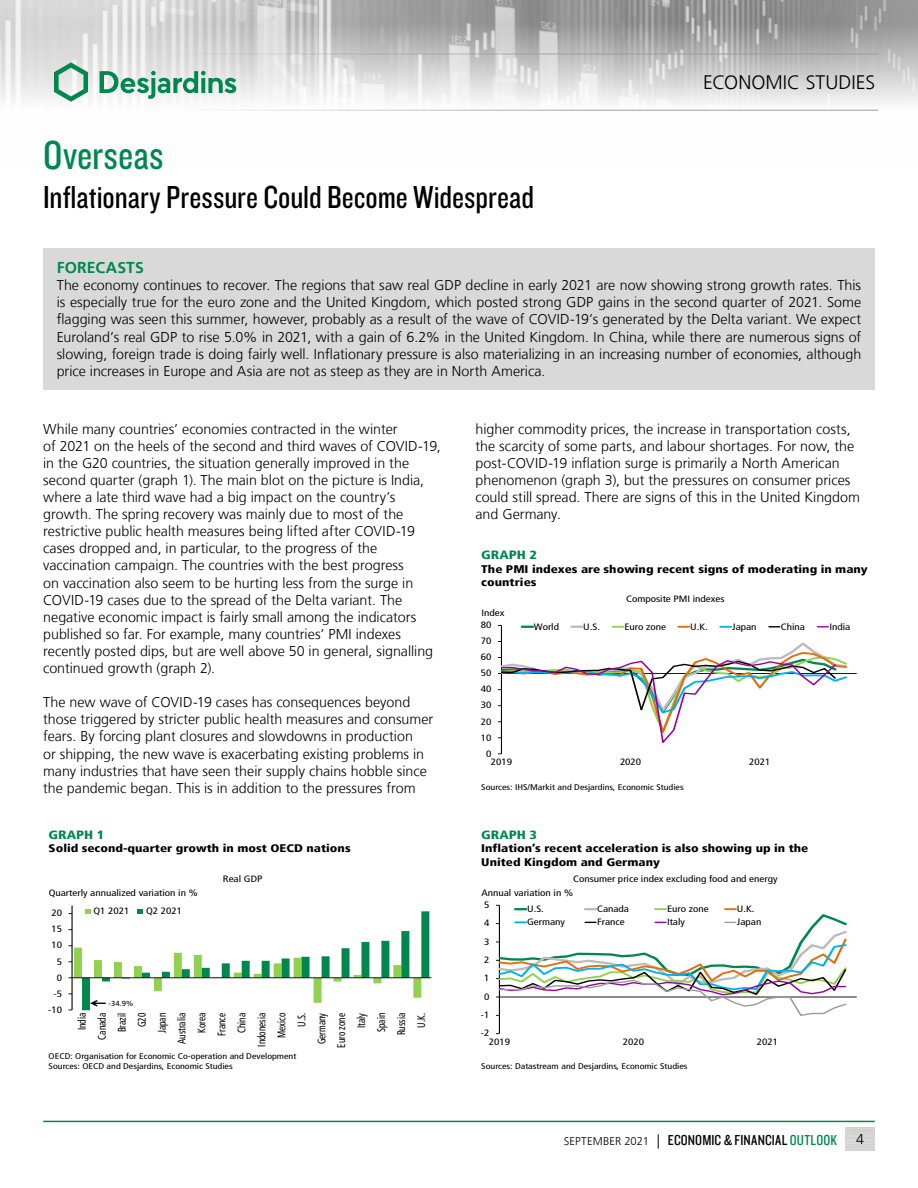
<style>
.page{position:relative;width:918px;height:1188px;background:#fff}
.page>*{position:absolute;margin:0;border:0;box-sizing:border-box;transform-origin:0 0}
.t1{font:42px "Knockout 29 Junior Ltweight";color:#00874e}
.t2{font:33px "Knockout 29 Junior Ltweight";color:#000}
.t3{font:300 19.5px "Frutiger LT";letter-spacing:.005em;color:#000}
.t4{font:700 15.75px "Frutiger LT";letter-spacing:.01em;color:#00874e}
.t5{font:15px "Knockout 29 Junior Ltweight";letter-spacing:.01em;color:#000}
.t6{font:300 14.25px/17.1px "Frutiger LT";color:#000}
.t7{font:900 condensed 12px "Frutiger LT";color:#00874e;scale:1.2 1}
.t8{font:900 condensed 11.1px/13.2px "Frutiger LT";color:#000;scale:1.2 1}
.t9{font:condensed 11.1px/20px "Frutiger LT";color:#000;text-align:right;scale:.83 1}
.t10{font:condensed 9.3px "Frutiger LT";color:#000;scale:1.2 1}
.t11{font:condensed 9.15px "Frutiger LT";color:#000;scale:1.2 1}
.t12{font:condensed 8.25px/9.9px "Frutiger LT";color:#000;scale:1.2 1}
.t13{font:condensed 7.35px "Frutiger LT";color:#000;scale:1.2 1}
.s1{font-family:"Frutiger LT";font-weight:300;font-size:11.25px}
.s2{font-family:"Frutiger LT";font-weight:300;font-size:14.25px}
.s3{color:#00874e}
</style>
<div class="page">
<img style="left:0;top:0;width:918px;height:110px">
<hr style="left:0;top:54px;width:878px;height:1px;background:#9d9d9c">
<hr style="left:0;top:110px;width:878px;height:1px;background:#9d9d9c">
<svg style="left:54px;top:62px;width:34px;height:40px"></svg>
<svg style="left:100px;top:71px;width:136px;height:28px"></svg>
<hr style="left:43px;top:1121px;width:832px;height:1px;background:#00874e">
<div style="left:43px;top:248px;width:832px;height:141px;background:#d9d9d9"></div>
<hr style="left:72px;top:906px;width:1px;height:104px;background:#000">
<hr style="left:72px;top:977px;width:359px;height:1px;background:#000">
<svg style="left:69px;top:909px;width:360px;height:102px"></svg>
<hr style="left:501px;top:625px;width:1px;height:129px;background:#000">
<hr style="left:501px;top:673px;width:356px;height:1px;background:#000">
<svg style="left:498px;top:640px;width:351px;height:106px"></svg>
<svg style="left:522px;top:626px;width:11px;height:2px"></svg>
<svg style="left:572px;top:626px;width:10px;height:2px"></svg>
<svg style="left:613px;top:626px;width:10px;height:2px"></svg>
<svg style="left:678px;top:626px;width:11px;height:2px"></svg>
<svg style="left:720px;top:626px;width:11px;height:2px"></svg>
<svg style="left:769px;top:626px;width:11px;height:2px"></svg>
<svg style="left:818px;top:626px;width:10px;height:2px"></svg>
<hr style="left:499px;top:905px;width:1px;height:129px;background:#000">
<hr style="left:499px;top:997px;width:358px;height:1px;background:#000">
<svg style="left:496px;top:905px;width:353px;height:112px"></svg>
<h1 class="t1" style="left:43px;top:128px;width:122px">Overseas</h1>
<h2 class="t2" style="left:43px;top:176px;width:492px">Inflationary Pressure Could Become Widespread</h2>
<h3 class="t3" style="left:703px;top:72px;width:174px">ECONOMIC STUDIES</h3>
<p class="t4" style="left:57px;top:258px;width:89px">FORECASTS</p>
<p class="t6" style="left:57px;top:277px;width:806px;text-align:justify">The economy continues to recover. The regions that saw real GDP decline in early 2021 are now showing strong growth rates. This is especially true for the euro zone and the United Kingdom, which posted strong GDP gains in the second quarter of 2021. Some flagging was seen this summer, however, probably as a result of the wave of COVID-19’s generated by the Delta variant. We expect Euroland’s real GDP to rise 5.0% in 2021, with a gain of 6.2% in the United Kingdom. In China, while there are numerous signs of slowing, foreign trade is doing fairly well. Inflationary pressure is also materializing in an increasing number of economies, although price increases in Europe and Asia are not as steep as they are in North America.</p>
<p class="t6" style="left:43px;top:420px;width:399px">While many countries’ economies contracted in the winter<br>of 2021 on the heels of the second and third waves of COVID‑19, in the G20 countries, the situation generally improved in the second quarter (graph 1). The main blot on the picture is India, where a late third wave had a big impact on the country’s growth. The spring recovery was mainly due to most of the restrictive public health measures being lifted after COVID‑19 cases dropped and, in particular, to the progress of the vaccination campaign. The countries with the best progress<br>on vaccination also seem to be hurting less from the surge in COVID‑19 cases due to the spread of the Delta variant. The negative economic impact is fairly small among the indicators published so far. For example, many countries’ PMI indexes recently posted dips, but are well above 50 in general, signalling continued growth (graph 2).</p>
<p class="t6" style="left:43px;top:694px;width:392px">The new wave of COVID‑19 cases has consequences beyond those triggered by stricter public health measures and consumer fears. By forcing plant closures and slowdowns in production<br>or shipping, the new wave is exacerbating existing problems in many industries that have seen their supply chains hobble since the pandemic began. This is in addition to the pressures from</p>
<p class="t6" style="left:476px;top:420px;width:386px">higher commodity prices, the increase in transportation costs, the scarcity of some parts, and labour shortages. For now, the post-COVID‑19 inflation surge is primarily a North American phenomenon (graph 3), but the pressures on consumer prices could still spread. There are signs of this in the United Kingdom and Germany.</p>
<p class="t7" style="left:481px;top:548px;width:48px">GRAPH 2</p>
<p class="t8" style="left:481px;top:562px;width:324px">The PMI indexes are showing recent signs of moderating in many countries</p>
<p class="t11" style="left:481px;top:607px;width:21px">Index</p>
<p class="t10" style="left:481px;top:620px;width:10px">80</p>
<p class="t11" style="left:481px;top:636px;width:10px">70</p>
<p class="t11" style="left:481px;top:652px;width:10px">60</p>
<p class="t10" style="left:481px;top:668px;width:10px">50</p>
<p class="t11" style="left:481px;top:684px;width:10px">40</p>
<p class="t11" style="left:481px;top:700px;width:10px">30</p>
<p class="t10" style="left:481px;top:716px;width:10px">20</p>
<p class="t11" style="left:481px;top:732px;width:10px">10</p>
<p class="t11" style="left:486px;top:748px;width:6px">0</p>
<p class="t11" style="left:626px;top:594px;width:83px">Composite PMI indexes</p>
<p class="t11" style="left:534px;top:621px;width:23px">World</p>
<p class="t11" style="left:583px;top:621px;width:16px">U.S.</p>
<p class="t11" style="left:624px;top:621px;width:36px">Euro zone</p>
<p class="t11" style="left:690px;top:621px;width:16px">U.K.</p>
<p class="t11" style="left:732px;top:621px;width:22px">Japan</p>
<p class="t11" style="left:781px;top:621px;width:22px">China</p>
<p class="t11" style="left:829px;top:621px;width:19px">India</p>
<p class="t10" style="left:491px;top:757px;width:19px">2019</p>
<p class="t10" style="left:620px;top:757px;width:19px">2020</p>
<p class="t10" style="left:749px;top:757px;width:19px">2021</p>
<p class="t12" style="left:481px;top:782px;width:170px">Sources: IHS/Markit and Desjardins, Economic Studies</p>
<p class="t7" style="left:49px;top:828px;width:48px">GRAPH 1</p>
<p class="t8" style="left:49px;top:842px;width:253px">Solid second-quarter growth in most OECD nations</p>
<p class="t7" style="left:481px;top:828px;width:48px">GRAPH 3</p>
<p class="t8" style="left:481px;top:842px;width:274px">Inflation’s recent acceleration is also showing up in the<br>United Kingdom and Germany</p>
<p class="t11" style="left:223px;top:873px;width:34px">Real GDP</p>
<p class="t11" style="left:573px;top:873px;width:172px">Consumer price index excluding food and energy</p>
<p class="t11" style="left:49px;top:887px;width:126px">Quarterly annualized variation in %</p>
<p class="t11" style="left:481px;top:887px;width:78px">Annual variation in %</p>
<p class="t11" style="left:51px;top:908px;width:10px">20</p>
<p class="t11" style="left:51px;top:924px;width:10px">15</p>
<p class="t10" style="left:93px;top:905px;width:32px">Q1 2021</p>
<p class="t10" style="left:146px;top:905px;width:32px">Q2 2021</p>
<p class="t10" style="left:484px;top:899px;width:6px">5</p>
<p class="t11" style="left:484px;top:918px;width:6px">4</p>
<p class="t11" style="left:527px;top:903px;width:16px">U.S.</p>
<p class="t11" style="left:597px;top:903px;width:28px">Canada</p>
<p class="t11" style="left:667px;top:903px;width:36px">Euro zone</p>
<p class="t11" style="left:737px;top:903px;width:16px">U.K.</p>
<p class="t11" style="left:527px;top:917px;width:33px">Germany</p>
<p class="t11" style="left:597px;top:917px;width:25px">France</p>
<p class="t11" style="left:667px;top:917px;width:17px">Italy</p>
<p class="t11" style="left:737px;top:917px;width:22px">Japan</p>
<p class="t11" style="left:51px;top:940px;width:10px">10</p>
<p class="t11" style="left:484px;top:936px;width:6px">3</p>
<p class="t10" style="left:57px;top:956px;width:6px">5</p>
<p class="t11" style="left:484px;top:955px;width:6px">2</p>
<p class="t11" style="left:57px;top:972px;width:6px">0</p>
<p class="t11" style="left:484px;top:973px;width:6px">1</p>
<p class="t11" style="left:53px;top:988px;width:9px">-5</p>
<p class="t11" style="left:48px;top:1004px;width:13px">-10</p>
<p class="t13" style="left:109px;top:999px;width:22px">-34.9%</p>
<p class="t9" style="left:72px;top:1048px;width:43px;rotate:-90deg">India<br>Canada<br>Brazil<br>G20<br>Japan<br>Australia<br>Korea<br>France<br>China<br>Indonesia<br>Mexico<br>U.S.<br>Germany<br>Euro zone<br>Italy<br>Spain<br>Russia<br>U.K.</p>
<p class="t11" style="left:484px;top:991px;width:6px">0</p>
<p class="t11" style="left:481px;top:1010px;width:9px">-1</p>
<p class="t11" style="left:481px;top:1028px;width:9px">-2</p>
<p class="t10" style="left:489px;top:1037px;width:19px">2019</p>
<p class="t10" style="left:623px;top:1037px;width:19px">2020</p>
<p class="t10" style="left:757px;top:1037px;width:19px">2021</p>
<p class="t12" style="left:49px;top:1052px;width:208px">OECD: Organisation for Economic Co-operation and Development<br>Sources: OECD and Desjardins, Economic Studies</p>
<p class="t12" style="left:481px;top:1062px;width:173px">Sources: Datastream and Desjardins, Economic Studies</p>
<p class="t5" style="left:564px;top:1130px;width:275px"><span class="s1">SEPTEMBER 2021</span> <span class="s2">|</span> ECONOMIC &amp; FINANCIAL <span class="s3">OUTLOOK</span></p>
<p class="t6" style="left:856px;top:1131px;width:9px">4</p>
</div>
